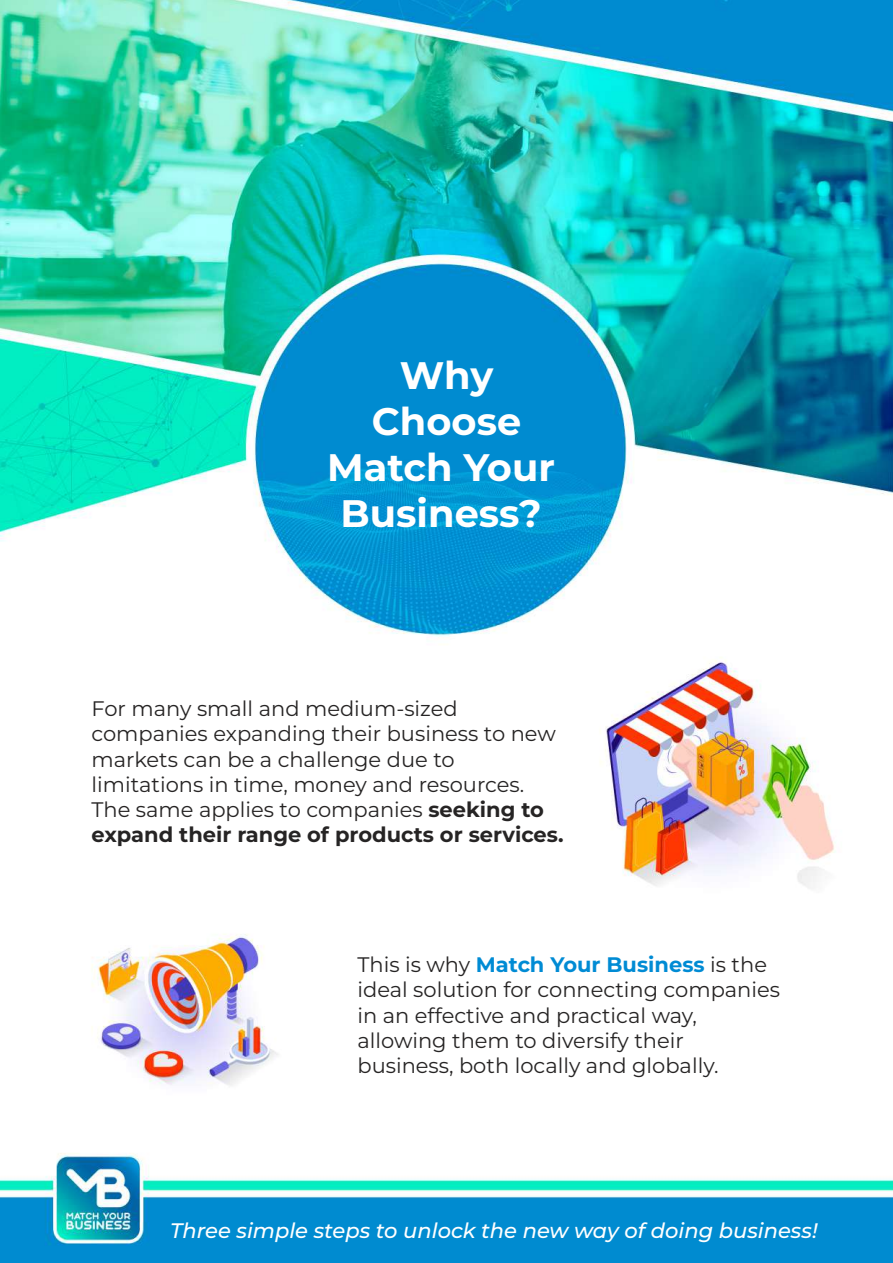
<style>
.page{position:relative;width:893px;height:1263px;background:#fff}
.page>*{position:absolute;margin:0;border:0;box-sizing:border-box;transform-origin:0 0}
.t1{font:700 38.25px/45.9px "Montserrat";color:#fff;text-align:center}
.t2{font:21px/25.2px "Montserrat";color:#262424}
.t3{font:italic 500 21px "Montserrat";color:#fff}
.s1{font-weight:700}
.s2{font-weight:700;color:#008bd4}
</style>
<div class="page">
<img style="left:0;top:0;width:893px;height:1263px">
<h1 class="t1" style="left:327px;top:351px;width:229px">Why<br>Choose<br>Match Your<br>Business?</h1>
<p class="t2" style="left:91px;top:695px;width:473px">For many small and medium-sized companies expanding their business to new markets can be a challenge due to limitations in time, money and resources.<br>The same applies to companies <span class="s1">seeking to expand their range of products or services.</span></p>
<p class="t2" style="left:357px;top:951px;width:424px">This is why <span class="s2">Match Your Business</span> is the ideal solution for connecting companies in an effective and practical way, allowing them to diversify their business, both locally and globally.</p>
<p class="t3" style="left:170px;top:1217px;width:649px">Three simple steps to unlock the new way of doing business!</p>
</div>
